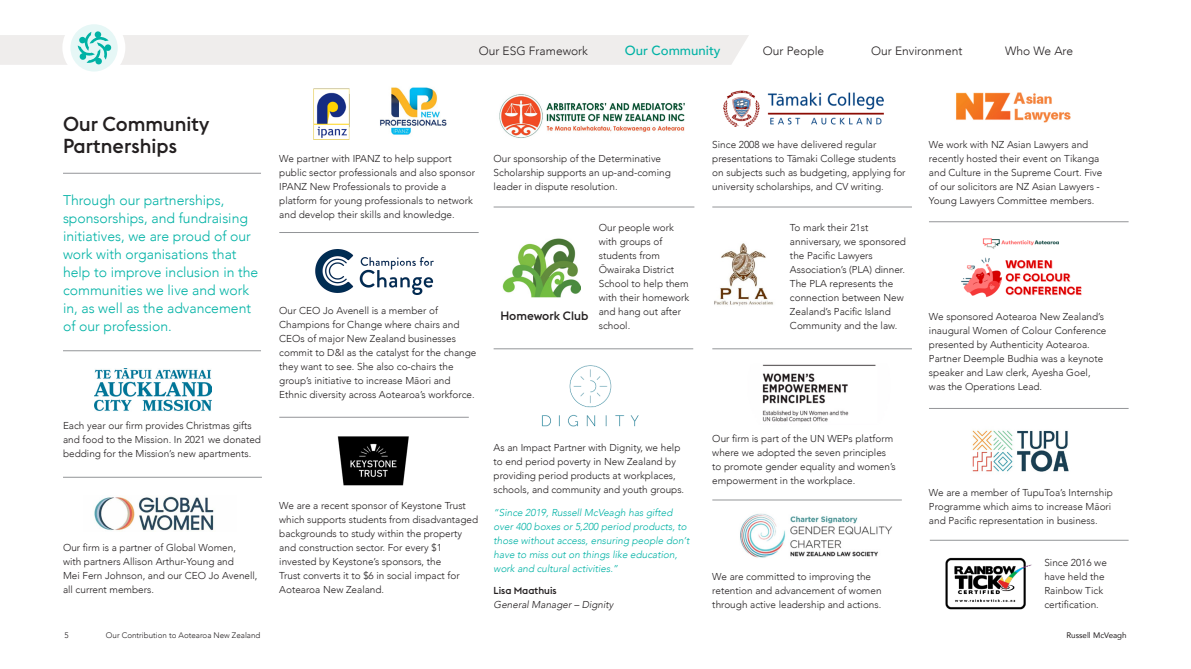
<style>
.page{position:relative;width:1191px;height:669px;background:#fff}
.page>*{position:absolute;margin:0;border:0;box-sizing:border-box;transform-origin:0 0}
.t1{font:500 20px/22px "Euclid Flex";color:#231f20}
.t2{font:300 14px/18px "Avenir";color:#00b2a5}
.t3{font:500 13.2px "Avenir";color:#00b2a5}
.t4{font:300 12px "Avenir";color:#231f20}
.t5{font:500 12px "Euclid Flex";color:#231f20}
.t6{font:300 10px/14px "Avenir";color:#231f20}
.t7{font:italic 300 10px/14px "Avenir";color:#00b2a5}
.t8{font:italic 300 10px/14px "Avenir";color:#231f20}
.t9{font:300 8px "Avenir";color:#231f20}
.t10{font:8px "Avenir";color:#231f20}
.s1{font-family:"Euclid Flex";font-weight:500;font-style:normal}
</style>
<div class="page">
<img style="left:740px;top:513px;width:152px;height:45px">
<hr style="left:63px;top:173px;width:198px;height:1px;background:#939598">
<hr style="left:279px;top:232px;width:199px;height:1px;background:#939598">
<hr style="left:493px;top:207px;width:201px;height:1px;background:#939598">
<hr style="left:279px;top:417px;width:190px;height:1px;background:#939598">
<hr style="left:63px;top:350px;width:198px;height:1px;background:#939598">
<hr style="left:63px;top:477px;width:199px;height:1px;background:#939598">
<img style="left:94px;top:369px;width:117px;height:42px">
<img style="left:945px;top:557px;width:87px;height:53px">
<img style="left:315px;top:250px;width:118px;height:44px">
<img style="left:499px;top:94px;width:186px;height:44px">
<img style="left:337px;top:436px;width:72px;height:50px">
<img style="left:961px;top:238px;width:121px;height:59px">
<hr style="left:712px;top:349px;width:200px;height:1px;background:#939598">
<hr style="left:712px;top:500px;width:190px;height:1px;background:#939598">
<hr style="left:929px;top:540px;width:199px;height:1px;background:#939598">
<hr style="left:712px;top:207px;width:200px;height:1px;background:#939598">
<hr style="left:929px;top:221px;width:199px;height:1px;background:#939598">
<hr style="left:929px;top:408px;width:199px;height:1px;background:#939598">
<img style="left:972px;top:430px;width:97px;height:42px">
<img style="left:762px;top:364px;width:114px;height:58px">
<hr style="left:493px;top:349px;width:200px;height:1px;background:#939598">
<img style="left:502px;top:238px;width:79px;height:60px">
<img style="left:380px;top:87px;width:67px;height:48px">
<img style="left:313px;top:88px;width:37px;height:52px">
<img style="left:94px;top:496px;width:120px;height:35px">
<img style="left:956px;top:92px;width:115px;height:31px">
<img style="left:714px;top:243px;width:59px;height:63px">
<img style="left:541px;top:365px;width:98px;height:62px">
<img style="left:723px;top:91px;width:161px;height:35px">
<div style="left:70px;top:24px;width:48px;height:48px;background:#e6f7f6;border-radius:50%"></div>
<svg style="left:0;top:31px;width:749px;height:34px"></svg>
<p class="t4" style="left:479px;top:43px;width:111px">Our ESG Framework</p>
<h3 class="t3" style="left:624px;top:39px;width:97px">Our Community</h3>
<p class="t4" style="left:763px;top:43px;width:63px">Our People</p>
<p class="t4" style="left:871px;top:43px;width:93px">Our Environment</p>
<p class="t4" style="left:1005px;top:43px;width:69px">Who We Are</p>
<p class="t1" style="left:63px;top:113px;width:148px">Our Community<br>Partnerships</p>
<p class="t2" style="left:63px;top:191px;width:197px">Through our partnerships, sponsorships, and fundraising initiatives, we are proud of our work with organisations that help to improve inclusion in the communities we live and work in, as well as the advancement of our profession.</p>
<p class="t6" style="left:63px;top:419px;width:200px">Each year our firm provides Christmas gifts and food to the Mission. In 2021 we donated bedding for the Mission’s new apartments.</p>
<p class="t6" style="left:63px;top:541px;width:196px">Our firm is a partner of Global Women,<br>with partners Allison Arthur-Young and<br>Mei Fern Johnson, and our CEO Jo Avenell, all current members.</p>
<p class="t6" style="left:279px;top:152px;width:197px">We partner with IPANZ to help support public sector professionals and also sponsor IPANZ New Professionals to provide a platform for young professionals to network and develop their skills and knowledge.</p>
<p class="t6" style="left:279px;top:303px;width:199px">Our CEO Jo Avenell is a member of Champions for Change where chairs and CEOs of major New Zealand businesses commit to D&amp;I as the catalyst for the change they want to see. She also co-chairs the group’s initiative to increase Māori and Ethnic diversity across Aotearoa’s workforce.</p>
<p class="t6" style="left:493px;top:152px;width:179px">Our sponsorship of the Determinative<br>Scholarship supports an up-and-coming leader in dispute resolution.</p>
<p class="t5" style="left:500px;top:309px;width:90px">Homework Club</p>
<p class="t6" style="left:599px;top:221px;width:92px">Our people work with groups of students from<br>Ōwairaka District<br>School to help them with their homework and hang out after school.</p>
<p class="t6" style="left:279px;top:499px;width:200px">We are a recent sponsor of Keystone Trust which supports students from disadvantaged backgrounds to study within the property and construction sector. For every $1 invested by Keystone’s sponsors, the<br>Trust converts it to $6 in social impact for Aotearoa New Zealand.</p>
<p class="t6" style="left:493px;top:441px;width:192px">As an Impact Partner with Dignity, we help to end period poverty in New Zealand by providing period products at workplaces, schools, and community and youth groups.</p>
<p class="t7" style="left:493px;top:505px;width:197px">“Since 2019, Russell McVeagh has gifted over 400 boxes or 5,200 period products, to those without access, ensuring people don’t have to miss out on things like education, work and cultural activities.”</p>
<p class="t8" style="left:493px;top:584px;width:121px"><span class="s1">Lisa Maathuis<br></span>General Manager – Dignity</p>
<p class="t6" style="left:712px;top:138px;width:195px">Since 2008 we have delivered regular presentations to Tāmaki College students on subjects such as budgeting, applying for university scholarships, and CV writing.</p>
<p class="t6" style="left:790px;top:221px;width:118px">To mark their 21st anniversary, we sponsored the Pacific Lawyers<br>Association’s (PLA) dinner.<br>The PLA represents the connection between New<br>Zealand’s Pacific Island<br>Community and the law.</p>
<p class="t6" style="left:712px;top:432px;width:185px">Our firm is part of the UN WEPs platform where we adopted the seven principles to promote gender equality and women’s empowerment in the workplace.</p>
<p class="t6" style="left:712px;top:570px;width:171px">We are committed to improving the retention and advancement of women through active leadership and actions.</p>
<p class="t6" style="left:929px;top:138px;width:175px">We work with NZ Asian Lawyers and recently hosted their event on Tikanga and Culture in the Supreme Court. Five of our solicitors are NZ Asian Lawyers - Young Lawyers Committee members.</p>
<p class="t6" style="left:929px;top:310px;width:179px">We sponsored Aotearoa New Zealand’s inaugural Women of Colour Conference presented by Authenticity Aotearoa.<br>Partner Deemple Budhia was a keynote speaker and Law clerk, Ayesha Goel, was the Operations Lead.</p>
<p class="t6" style="left:929px;top:485px;width:185px">We are a member of TupuToa’s Internship<br>Programme which aims to increase Māori and Pacific representation in business.</p>
<p class="t6" style="left:1044px;top:556px;width:64px">Since 2016 we have held the<br>Rainbow Tick certification.</p>
<p class="t9" style="left:64px;top:631px;width:6px">5</p>
<p class="t9" style="left:106px;top:631px;width:156px">Our Contribution to Aotearoa New Zealand</p>
<p class="t10" style="left:1066px;top:629px;width:62px">Russell McVeagh</p>
</div>
